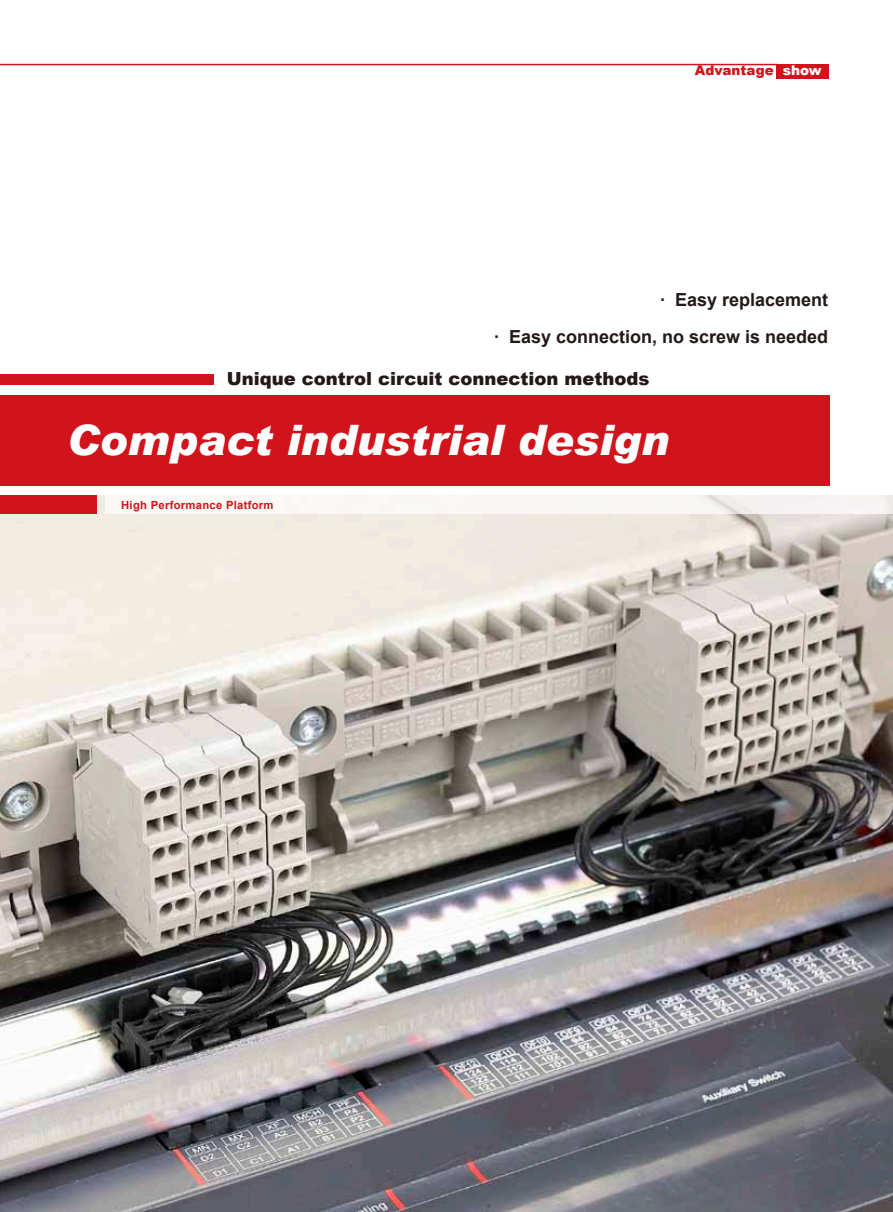
<style>
.page{position:relative;width:893px;height:1212px;background:#fff}
.page>*{position:absolute;margin:0;border:0;box-sizing:border-box;transform-origin:0 0}
.t1{font:italic 900 42px "Arial";color:#fff}
.t2{font:700 18px/37.5px "Arial";color:#231916;text-align:right}
.t3{font:900 18px "Arial";color:#231916}
.t4{font:900 13.5px "Arial";color:#d1131c}
.t5{font:700 11.25px "Arial";letter-spacing:.025em;color:#d1131c}
.s1{color:#fff}
</style>
<div class="page">
<img style="left:0;top:495px;width:893px;height:717px">
<div style="left:0;top:374px;width:214px;height:11px;background:#d1131c"></div>
<div style="left:0;top:396px;width:829px;height:90px;background:#d1131c"></div>
<div style="left:105px;top:495px;width:788px;height:19px;background:#f9f7f5"></div>
<div style="left:0;top:495px;width:97px;height:19px;background:#d1131c"></div>
<div style="left:776px;top:64px;width:53px;height:14px;background:#d1131c"></div>
<hr style="left:0;top:64px;width:777px;height:1px;background:#d1131c">
<p class="t4" style="left:695px;top:61px;width:128px">Advantage <span class="s1">show</span></p>
<p class="t2" style="left:494px;top:281px;width:336px">· Easy replacement<br>· Easy connection, no screw is needed</p>
<p class="t3" style="left:227px;top:365px;width:424px">Unique control circuit connection methods</p>
<h1 class="t1" style="left:67px;top:414px;width:604px">Compact industrial design</h1>
<p class="t5" style="left:121px;top:498px;width:154px">High Performance Platform</p>
</div>
